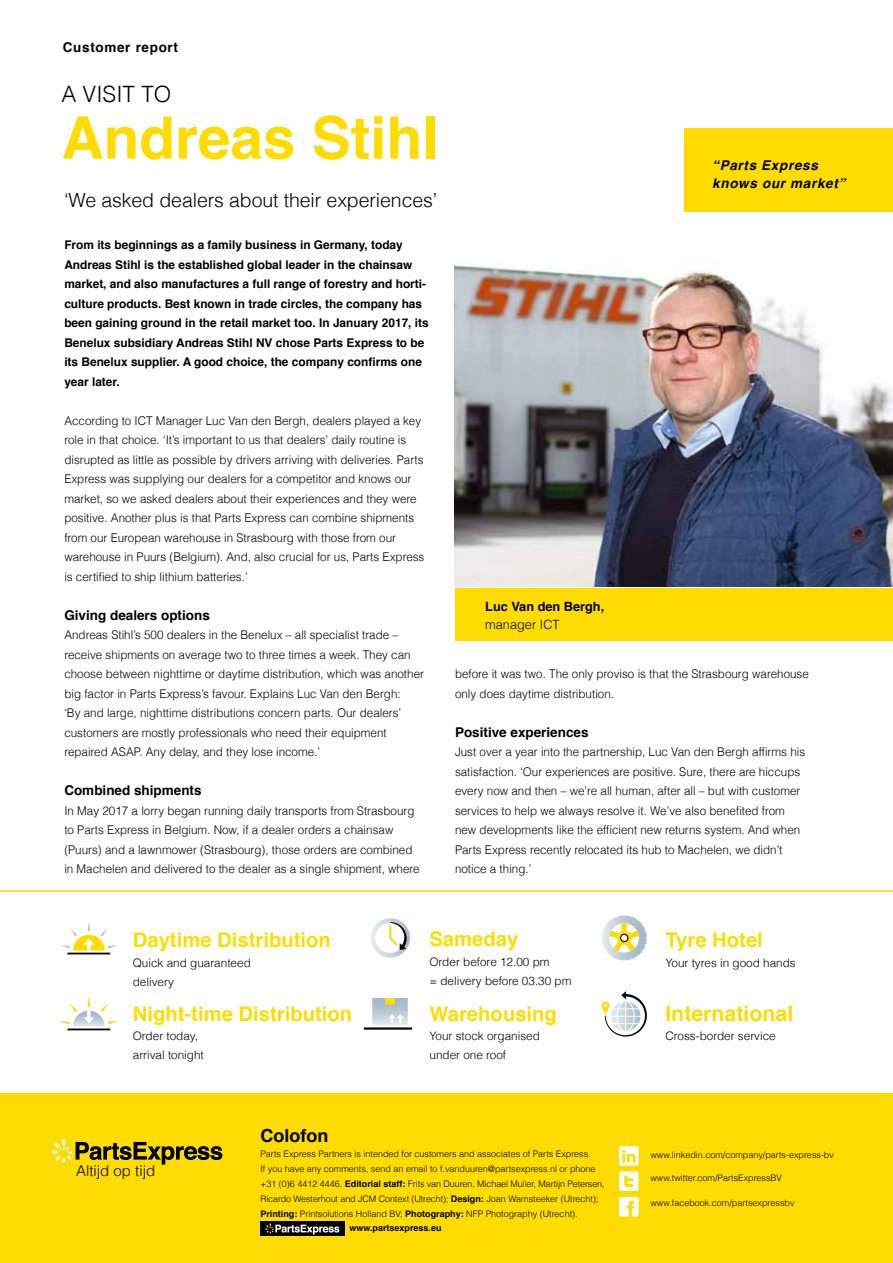
<style>
.page{position:relative;width:893px;height:1263px;background:#fff}
.page>*{position:absolute;margin:0;border:0;box-sizing:border-box;transform-origin:0 0}
.t1{font:700 58.5px "Helvetica";color:#ffdc00}
.t2{font:300 22.5px "Helvetica";color:#000}
.t3{font:700 21.3px "Helvetica";color:#ffdc00}
.t4{font:700 20.25px "Helvetica";color:#ffdc00}
.t5{font:300 19.5px "Helvetica";letter-spacing:-.005em;color:#000}
.t6{font:700 18px "Helvetica";color:#000}
.t7{font:300 15px "Helvetica";color:#000}
.t8{font:700 13.5px "Helvetica";color:#000}
.t9{font:italic 700 13.5px/18px "Helvetica";letter-spacing:.05em;color:#000}
.t10{font:700 13.5px "Helvetica";letter-spacing:.05em;color:#000}
.t11{font:700 12.75px "Helvetica";color:#000}
.t12{font:300 12.75px "Helvetica";color:#000}
.t13{font:300 12px/19.5px "Helvetica";color:#000}
.t14{font:700 12px/19.5px "Helvetica";color:#000}
.t15{font:300 11.7px/19px "Helvetica";color:#000}
.t16{font:300 9px/15px "Helvetica";color:#000}
.t17{font:700 9px "Helvetica";color:#000}
.s1{font-weight:700}
</style>
<div class="page">
<img style="left:454px;top:262px;width:439px;height:325px">
<div style="left:455px;top:588px;width:438px;height:53px;background:#ffdc00"></div>
<div style="left:685px;top:128px;width:208px;height:83px;background:#ffdc00"></div>
<div style="left:0;top:1094px;width:893px;height:169px;background:#ffdc00"></div>
<hr style="left:0;top:890px;width:893px;height:2px;background:#ffdc00">
<svg style="left:53px;top:1139px;width:169px;height:25px"></svg>
<svg style="left:619px;top:1197px;width:20px;height:19px"></svg>
<svg style="left:619px;top:1146px;width:20px;height:45px"></svg>
<div style="left:260px;top:1222px;width:85px;height:14px;background:#000"></div>
<svg style="left:265px;top:1223px;width:74px;height:11px"></svg>
<svg style="left:602px;top:915px;width:45px;height:45px"></svg>
<hr style="left:67px;top:953px;width:43px;height:1px;background:#0d0606">
<svg style="left:60px;top:922px;width:58px;height:29px"></svg>
<svg style="left:372px;top:998px;width:36px;height:27px"></svg>
<svg style="left:385px;top:998px;width:10px;height:7px"></svg>
<svg style="left:388px;top:1014px;width:16px;height:9px"></svg>
<hr style="left:364px;top:1027px;width:48px;height:3px;background:#0d0606">
<hr style="left:67px;top:1028px;width:43px;height:2px;background:#0d0606">
<svg style="left:60px;top:997px;width:58px;height:29px"></svg>
<svg style="left:371px;top:918px;width:39px;height:40px"></svg>
<div style="left:375px;top:923px;width:30px;height:30px;background:#fff;border-radius:50%"></div>
<svg style="left:389px;top:922px;width:18px;height:28px"></svg>
<svg style="left:601px;top:991px;width:46px;height:45px"></svg>
<p class="t10" style="left:63px;top:36px;width:117px">Customer report</p>
<h2 class="t2" style="left:61px;top:80px;width:33px">A visit</h2>
<h2 class="t2" style="left:141px;top:80px;width:16px">to</h2>
<h1 class="t1" style="left:61px;top:91px;width:379px">Andreas Stihl</h1>
<h3 class="t5" style="left:64px;top:188px;width:374px">‘We asked dealers about their experiences’</h3>
<p class="t14" style="left:64px;top:235px;width:366px">From its beginnings as a family business in Germany, today Andreas Stihl is the established global leader in the chainsaw market, and also manufactures a full range of forestry and horti&shy;culture products. Best known in trade circles, the company has been gaining ground in the retail market too. In January 2017, its Benelux subsidiary Andreas Stihl NV chose Parts Express to be its Benelux supplier. A good choice, the company confirms one year later.</p>
<p class="t13" style="left:64px;top:410px;width:362px">According to ICT Manager Luc Van den Bergh, dealers played a key role in that choice. ‘It’s important to us that dealers’ daily routine is disrupted as little as possible by drivers arriving with deliveries. Parts Express was supplying our dealers for a competitor and knows our market, so we asked dealers about their experiences and they were positive. Another plus is that Parts Express can combine shipments from our European warehouse in Strasbourg with those from our warehouse in Puurs (Belgium). And, also crucial for us, Parts Express is certified to ship lithium batteries.’</p>
<p class="t8" style="left:64px;top:604px;width:147px">Giving dealers options</p>
<p class="t13" style="left:64px;top:625px;width:361px">Andreas Stihl’s 500 dealers in the Benelux – all specialist trade – receive shipments on average two to three times a week. They can choose between nighttime or daytime distribution, which was another big factor in Parts Express’s favour. Explains Luc Van den Bergh:<br>‘By and large, nighttime distributions concern parts. Our dealers’ customers are mostly professionals who need their equipment repaired ASAP. Any delay, and they lose income.’</p>
<p class="t8" style="left:64px;top:779px;width:139px">Combined shipments</p>
<p class="t13" style="left:64px;top:800px;width:357px">In May 2017 a lorry began running daily transports from Strasbourg to Parts Express in Belgium. Now, if a dealer orders a chainsaw (Puurs) and a lawnmower (Strasbourg), those orders are combined in Machelen and delivered to the dealer as a single shipment, where</p>
<p class="t9" style="left:712px;top:157px;width:135px">“Parts Express knows our market”</p>
<p class="t11" style="left:485px;top:596px;width:121px">Luc Van den Bergh,</p>
<p class="t12" style="left:485px;top:616px;width:76px">manager ICT</p>
<p class="t13" style="left:455px;top:664px;width:355px">before it was two. The only proviso is that the Strasbourg warehouse only does daytime distribution.</p>
<p class="t8" style="left:455px;top:721px;width:135px">Positive experiences</p>
<p class="t13" style="left:455px;top:742px;width:352px">Just over a year into the partnership, Luc Van den Bergh affirms his satisfaction. ‘Our experiences are positive. Sure, there are hiccups every now and then – we’re all human, after all – but with customer services to help we always resolve it. We’ve also benefited from new developments like the efficient new returns system. And when Parts Express recently relocated its hub to Machelen, we didn’t notice a thing.’</p>
<h3 class="t4" style="left:133px;top:924px;width:200px">Daytime Distribution</h3>
<p class="t15" style="left:133px;top:953px;width:120px">Quick and guaranteed delivery</p>
<h3 class="t4" style="left:133px;top:997px;width:221px">Night-time Distribution</h3>
<p class="t15" style="left:133px;top:1026px;width:73px">Order today, arrival tonight</p>
<h3 class="t4" style="left:429px;top:923px;width:90px">Sameday</h3>
<p class="t15" style="left:429px;top:952px;width:144px">Order before 12.00 pm<br>= delivery before 03.30 pm</p>
<h3 class="t4" style="left:429px;top:997px;width:129px">Warehousing</h3>
<p class="t15" style="left:429px;top:1026px;width:112px">Your stock organised under one roof</p>
<p class="t7" style="left:76px;top:1161px;width:81px">Altijd op tijd</p>
<h3 class="t6" style="left:260px;top:1121px;width:69px">Colofon</h3>
<p class="t16" style="left:260px;top:1146px;width:346px">Parts Express Partners is intended for customers and associates of Parts Express.<br>If you have any comments, send an email to f.vanduuren@partsexpress.nl or phone +31 (0)6 4412 4446. <span class="s1">Editorial staff:</span> Frits van Duuren, Michael Muller, Martijn Petersen, Ricardo Westerhout and JCM Context (Utrecht); <span class="s1">Design:</span> Joan Wamsteeker (Utrecht); <span class="s1">Printing:</span> Printsolutions Holland BV; <span class="s1">Photography:</span> NFP Photography (Utrecht).</p>
<p class="t17" style="left:349px;top:1221px;width:94px">www.partsexpress.eu</p>
<h3 class="t4" style="left:665px;top:924px;width:99px">Tyre Hotel</h3>
<p class="t15" style="left:665px;top:953px;width:132px">Your tyres in good hands</p>
<h3 class="t3" style="left:665px;top:996px;width:130px">International</h3>
<p class="t15" style="left:665px;top:1026px;width:112px">Cross-border service</p>
<p class="t16" style="left:650px;top:1147px;width:185px">www.linkedin.com/company/parts-express-bv</p>
<p class="t16" style="left:650px;top:1170px;width:133px">www.twitter.com/PartsExpressBV</p>
<p class="t16" style="left:650px;top:1195px;width:146px">www.facebook.com/partsexpressbv</p>
</div>
